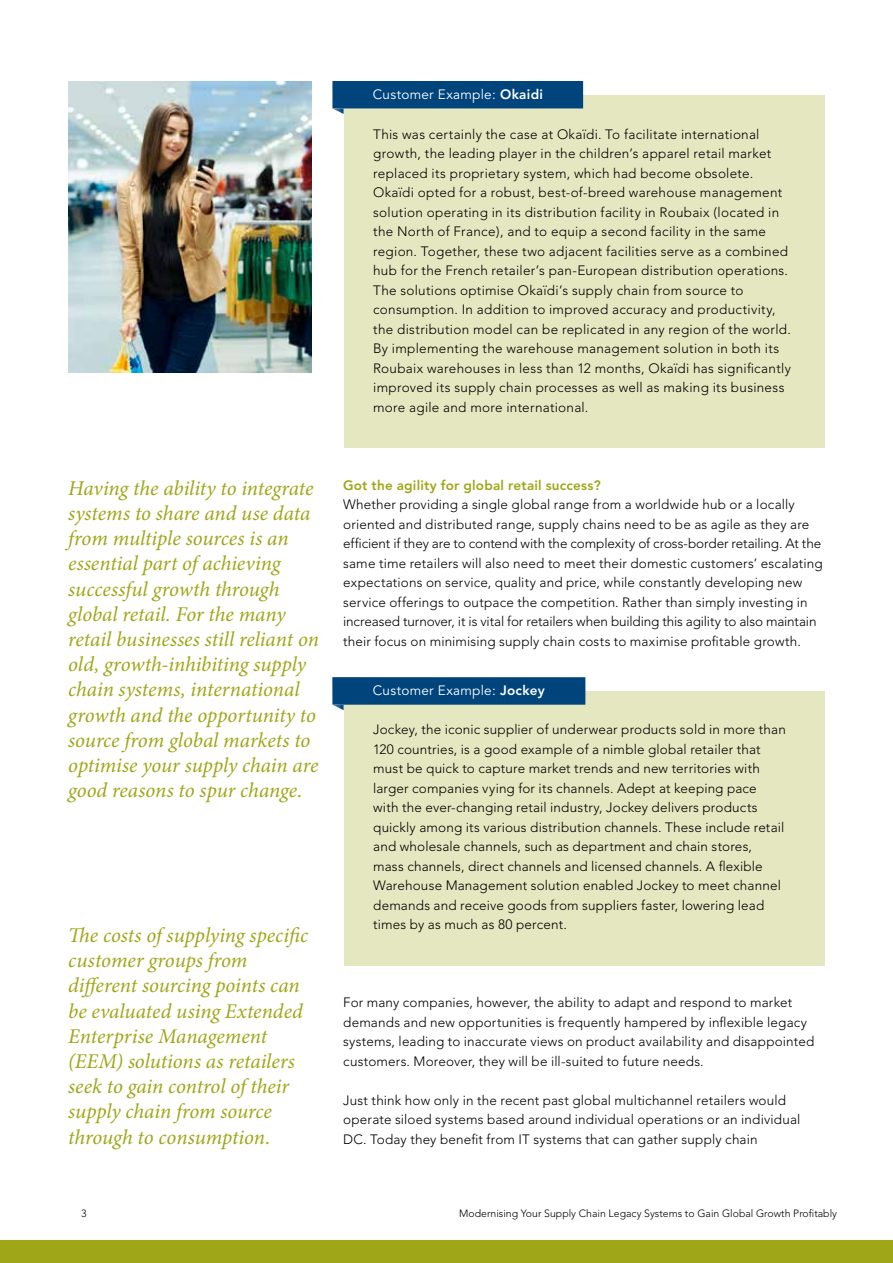
<style>
.page{position:relative;width:893px;height:1263px;background:#fff}
.page>*{position:absolute;margin:0;border:0;box-sizing:border-box;transform-origin:0 0}
.t1{font:italic 21px/25.2px "Minion Pro";letter-spacing:-.005em;color:#9fa617}
.t2{font:300 13.5px/19.5px "Avenir";letter-spacing:.015em;color:#000}
.t3{font:13.5px "Avenir";letter-spacing:.02em;color:#fff}
.t4{font:800 13.5px "Avenir";letter-spacing:.015em;color:#9fa617}
.t5{font:300 10.5px "Avenir";color:#000}
.s1{font-weight:800}
</style>
<div class="page">
<div style="left:344px;top:95px;width:480px;height:352px;background:#e5e7c0"></div>
<div style="left:344px;top:691px;width:480px;height:275px;background:#e5e7c0"></div>
<img style="left:68px;top:81px;width:243px;height:291px">
<div style="left:0;top:1240px;width:893px;height:23px;background:#9fa617"></div>
<div style="left:332px;top:81px;width:251px;height:27px;background:#00447c"></div>
<div style="left:332px;top:677px;width:253px;height:28px;background:#00447c"></div>
<svg style="left:332px;top:108px;width:12px;height:6px"></svg>
<svg style="left:333px;top:705px;width:11px;height:5px"></svg>
<p class="t3" style="left:373px;top:87px;width:172px">Customer Example: <span class="s1">Okaidi</span></p>
<p class="t2" style="left:373px;top:124px;width:419px">This was certainly the case at Okaïdi. To facilitate international growth, the leading player in the children’s apparel retail market replaced its proprietary system, which had become obsolete.<br>Okaïdi opted for a robust, best-of-breed warehouse management solution operating in its distribution facility in Roubaix (located in the North of France), and to equip a second facility in the same region. Together, these two adjacent facilities serve as a combined hub for the French retailer’s pan-European distribution operations.<br>The solutions optimise Okaïdi’s supply chain from source to consumption. In addition to improved accuracy and productivity, the distribution model can be replicated in any region of the world.<br>By implementing the warehouse management solution in both its Roubaix warehouses in less than 12 months, Okaïdi has significantly improved its supply chain processes as well as making its business more agile and more international.</p>
<p class="t1" style="left:68px;top:475px;width:252px">Having the ability to integrate systems to share and use data from multiple sources is an essential part of achieving successful growth through global retail. For the many retail businesses still reliant on old, growth-inhibiting supply chain systems, international growth and the opportunity to source from global markets to optimise your supply chain are good reasons to spur change.</p>
<p class="t1" style="left:68px;top:923px;width:241px">The costs of supplying specific customer groups from different sourcing points can be evaluated using Extended<br>Enterprise Management (EEM) solutions as retailers seek to gain control of their supply chain from source through to consumption.</p>
<p class="t4" style="left:343px;top:477px;width:259px">Got the agility for global retail success?</p>
<p class="t2" style="left:343px;top:495px;width:481px">Whether providing a single global range from a worldwide hub or a locally oriented and distributed range, supply chains need to be as agile as they are efficient if they are to contend with the complexity of cross-border retailing. At the same time retailers will also need to meet their domestic customers’ escalating expectations on service, quality and price, while constantly developing new service offerings to outpace the competition. Rather than simply investing in increased turnover, it is vital for retailers when building this agility to also maintain their focus on minimising supply chain costs to maximise profitable growth.</p>
<p class="t3" style="left:373px;top:683px;width:173px">Customer Example: <span class="s1">Jockey</span></p>
<p class="t2" style="left:373px;top:720px;width:414px">Jockey, the iconic supplier of underwear products sold in more than 120 countries, is a good example of a nimble global retailer that must be quick to capture market trends and new territories with larger companies vying for its channels. Adept at keeping pace<br>with the ever-changing retail industry, Jockey delivers products quickly among its various distribution channels. These include retail and wholesale channels, such as department and chain stores, mass channels, direct channels and licensed channels. A flexible Warehouse Management solution enabled Jockey to meet channel demands and receive goods from suppliers faster, lowering lead times by as much as 80 percent.</p>
<p class="t2" style="left:343px;top:993px;width:473px">For many companies, however, the ability to adapt and respond to market demands and new opportunities is frequently hampered by inflexible legacy systems, leading to inaccurate views on product availability and disappointed customers. Moreover, they will be ill-suited to future needs.</p>
<p class="t2" style="left:343px;top:1090px;width:459px">Just think how only in the recent past global multichannel retailers would operate siloed systems based around individual operations or an individual<br>DC. Today they benefit from IT systems that can gather supply chain</p>
<p class="t5" style="left:81px;top:1207px;width:7px">3</p>
<p class="t5" style="left:459px;top:1207px;width:379px">Modernising Your Supply Chain Legacy Systems to Gain Global Growth Profitably</p>
</div>
